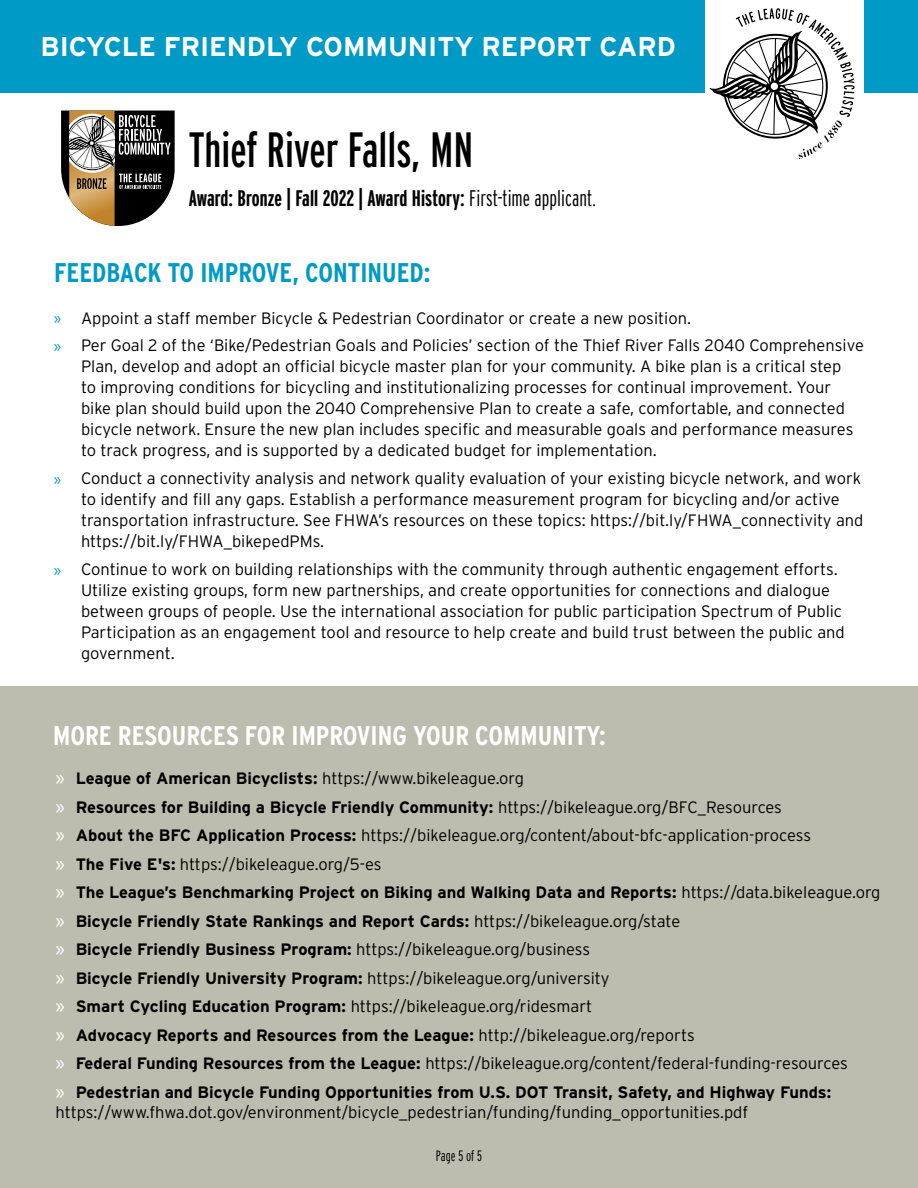
<style>
.page{position:relative;width:918px;height:1188px;background:#fff}
.page>*{position:absolute;margin:0;border:0;box-sizing:border-box;transform-origin:0 0}
.t1{font:extra-condensed 49.5px "Interstate";color:#000}
.t2{font:700 27px "Interstate Condensed";color:#fff}
.t3{font:700 27px "Interstate";color:#fff}
.t4{font:700 27px "Interstate Condensed";color:#009ac7}
.t5{font:700 22.5px "Interstate Compressed";color:#000}
.t6{font:300 16.5px/21px "Interstate";color:#000}
.t7{font:700 16.5px/28.5px "Interstate";color:#000}
.t8{font:300 extra-condensed 15px "Interstate";color:#000}
.s1{font-weight:300}
.s2{font-family:"Myriad Pro";font-weight:400;font-size:18px;color:#009ac7}
.s3{font-family:"Myriad Pro";font-weight:400;font-size:22.5px;color:#fff}
</style>
<div class="page">
<div style="left:0;top:687px;width:918px;height:501px;background:#bcbcaf"></div>
<div style="left:0;top:0;width:918px;height:93px;background:#009ac7"></div>
<div style="left:705px;top:0;width:159px;height:162px;background:#fff"></div>
<svg style="left:709px;top:8px;width:146px;height:151px"></svg>
<svg style="left:61px;top:111px;width:114px;height:115px"></svg>
<h2 class="t3" style="left:40px;top:32px;width:637px">BICYCLE FRIENDLY COMMUNITY REPORT CARD</h2>
<h1 class="t1" style="left:189px;top:119px;width:286px">Thief River Falls, MN</h1>
<h3 class="t5" style="left:189px;top:185px;width:409px">Award: Bronze | Fall 2022 | Award History: <span class="s1">First-time applicant.</span></h3>
<h2 class="t4" style="left:54px;top:258px;width:378px">FEEDBACK TO IMPROVE, CONTINUED:</h2>
<p class="t6" style="left:54px;top:304px;width:812px;line-height:27.8px"><span class="s2">»</span> Appoint a staff member Bicycle &amp; Pedestrian Coordinator or create a new position.<br><span class="s2">»</span> Per Goal 2 of the ‘Bike/Pedestrian Goals and Policies’ section of the Thief River Falls 2040 Comprehensive</p>
<p class="t6" style="left:81px;top:356px;width:774px">Plan, develop and adopt an official bicycle master plan for your community. A bike plan is a critical step to improving conditions for bicycling and institutionalizing processes for continual improvement. Your bike plan should build upon the 2040 Comprehensive Plan to create a safe, comfortable, and connected bicycle network. Ensure the new plan includes specific and measurable goals and performance measures to track progress, and is supported by a dedicated budget for implementation.</p>
<p class="t6" style="left:81px;top:468px;width:784px;text-indent:-27px"><span class="s2">»</span> Conduct a connectivity analysis and network quality evaluation of your existing bicycle network, and work to identify and fill any gaps. Establish a performance measurement program for bicycling and/or active transportation infrastructure. See FHWA’s resources on these topics: https://bit.ly/FHWA_connectivity and https://bit.ly/FHWA_bikepedPMs.</p>
<p class="t6" style="left:81px;top:558px;width:765px;text-indent:-27px"><span class="s2">»</span> Continue to work on building relationships with the community through authentic engagement efforts.<br>Utilize existing groups, form new partnerships, and create opportunities for connections and dialogue between groups of people. Use the international association for public participation Spectrum of Public Participation as an engagement tool and resource to help create and build trust between the public and government.</p>
<h2 class="t2" style="left:53px;top:721px;width:554px">MORE RESOURCES FOR IMPROVING YOUR COMMUNITY:</h2>
<p class="t7" style="left:55px;top:764px;width:827px"><span class="s3">»</span> League of American Bicyclists: <span class="s1">https://www.bikeleague.org<br></span><span class="s3">»</span> Resources for Building a Bicycle Friendly Community: <span class="s1">https://bikeleague.org/BFC_Resources<br></span><span class="s3">»</span> About the BFC Application Process: <span class="s1">https://bikeleague.org/content/about-bfc-application-process<br></span><span class="s3">»</span> The Five E's: <span class="s1">https://bikeleague.org/5-es<br></span><span class="s3">»</span> The League’s Benchmarking Project on Biking and Walking Data and Reports: <span class="s1">https://data.bikeleague.org </span><span class="s3">»</span> Bicycle Friendly State Rankings and Report Cards: <span class="s1">https://bikeleague.org/state<br></span><span class="s3">»</span> Bicycle Friendly Business Program: <span class="s1">https://bikeleague.org/business<br></span><span class="s3">»</span> Bicycle Friendly University Program: <span class="s1">https://bikeleague.org/university<br></span><span class="s3">»</span> Smart Cycling Education Program: <span class="s1">https://bikeleague.org/ridesmart<br></span><span class="s3">»</span> Advocacy Reports and Resources from the League: <span class="s1">http://bikeleague.org/reports<br></span><span class="s3">»</span> Federal Funding Resources from the League: <span class="s1">https://bikeleague.org/content/federal-funding-resources<br></span><span class="s3">»</span> Pedestrian and Bicycle Funding Opportunities from U.S. DOT Transit, Safety, and Highway Funds:</p>
<p class="t6" style="left:56px;top:1101px;width:694px">https://www.fhwa.dot.gov/environment/bicycle_pedestrian/funding/funding_opportunities.pdf</p>
<p class="t8" style="left:436px;top:1147px;width:48px">Page 5 of 5</p>
</div>
